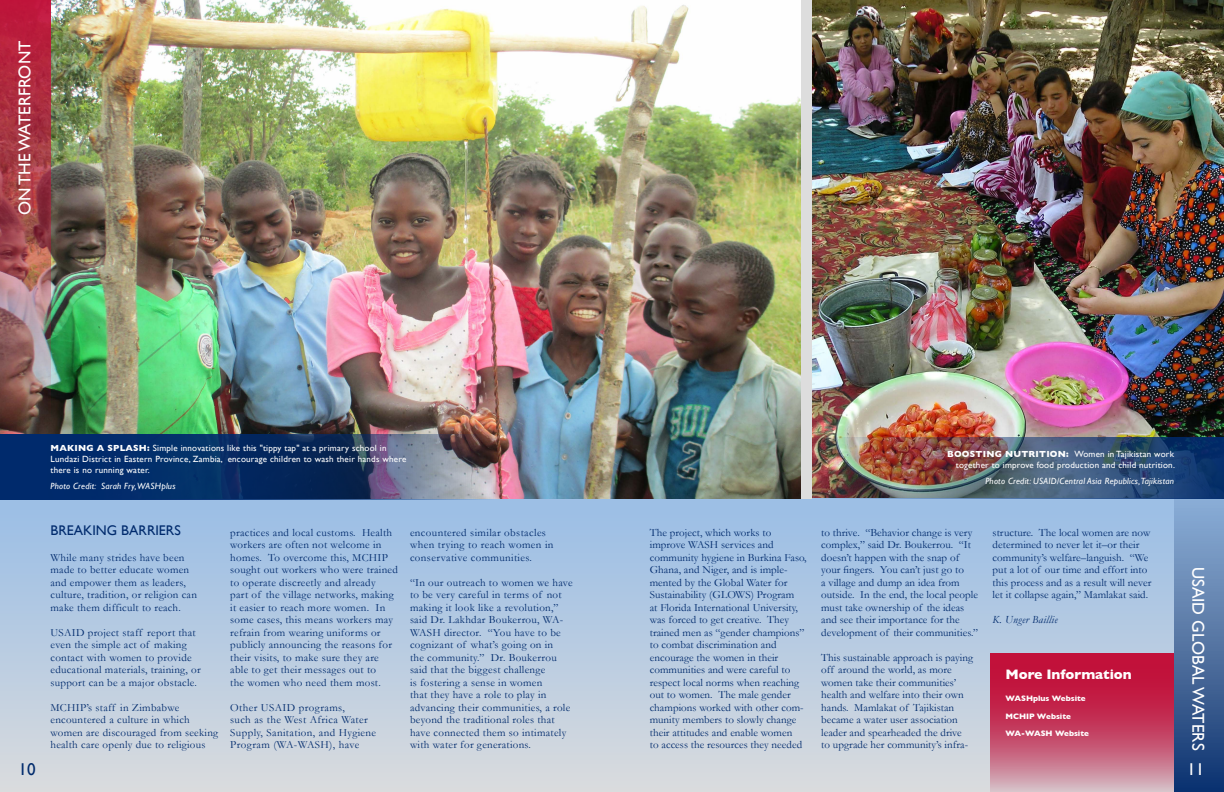
<style>
.page{position:relative;width:1224px;height:792px;background:#fff}
.page>*{position:absolute;margin:0;border:0;box-sizing:border-box;transform-origin:0 0}
.t1{font:17.1px "Gill Sans";color:#fff}
.t2{font:17.1px "Gill Sans";color:#002a6c}
.t3{font:14px "Gill Sans";color:#002a6c}
.t4{font:700 14px "Gill Sans";letter-spacing:-.005em;color:#fff}
.t5{font:11px/12.5px "Garamond";letter-spacing:.02em;color:#002a6c}
.t6{font:italic 11px "Garamond";letter-spacing:.025em;color:#002a6c}
.t7{font:9px/11px "Gill Sans";letter-spacing:.025em;color:#fff;text-align:right}
.t8{font:italic 9px "Gill Sans";letter-spacing:.025em;color:#fff}
.t9{font:700 8px/17.5px "Gill Sans";letter-spacing:-.005em;color:#fff}
.s1{font-weight:700}
</style>
<div class="page">
<img style="left:812px;top:0;width:412px;height:437px">
<div style="left:0;top:499px;width:1224px;height:293px;background:linear-gradient(to bottom,#99bde6,#d9dbdd)"></div>
<img style="left:51px;top:0;width:750px;height:499px">
<img style="left:0;top:0;width:51px;height:535px">
<div style="left:801px;top:0;width:11px;height:499px;background:#ddd"></div>
<svg style="left:991px;top:653px;width:183px;height:139px;background:#c64666"></svg>
<img style="left:812px;top:437px;width:362px;height:62px">
<svg style="left:1174px;top:378px;width:50px;height:414px;background:#405e88"></svg>
<svg style="left:0;top:434px;width:495px;height:65px;background:#233f6e"></svg>
<h1 class="t1" style="left:15px;top:215px;width:176px;rotate:-90deg">ON THE WATERFRONT</h1>
<h1 class="t2" style="left:19px;top:759px;width:19px">10</h1>
<p class="t7" style="left:51px;top:442px;width:357px;text-align:left"><span class="s1">MAKING A SPLASH:</span> Simple innovations like this "tippy tap" at a primary school in<br>Lundazi District in Eastern Province, Zambia, encourage children to wash their hands where there is no running water.</p>
<p class="t8" style="left:51px;top:480px;width:127px">Photo Credit: Sarah Fry, WASHplus</p>
<p class="t7" style="left:947px;top:448px;width:229px"><span class="s1">BOOSTING NUTRITION:</span> Women in Tajikistan work together to improve food production and child nutrition.</p>
<p class="t8" style="left:985px;top:475px;width:190px">Photo Credit: USAID/Central Asia Republics, Tajikistan</p>
<p class="t3" style="left:51px;top:522px;width:132px">BREAKING BARRIERS</p>
<p class="t5" style="left:230px;top:526px;width:163px">practices and local customs. Health</p>
<p class="t5" style="left:410px;top:526px;width:137px">encountered similar obstacles</p>
<p class="t5" style="left:650px;top:526px;width:123px">The project, which works to</p>
<p class="t5" style="left:821px;top:526px;width:153px">to thrive. “Behavior change is very</p>
<p class="t5" style="left:230px;top:539px;width:153px">workers are often not welcome in</p>
<p class="t5" style="left:410px;top:539px;width:145px">when trying to reach women in</p>
<p class="t5" style="left:650px;top:539px;width:125px">improve WASH services and</p>
<p class="t5" style="left:821px;top:538px;width:151px">complex,” said Dr. Boukerrou. “It</p>
<p class="t5" style="left:51px;top:551px;width:135px">While many strides have been</p>
<p class="t5" style="left:230px;top:551px;width:159px">homes. To overcome this, MCHIP</p>
<p class="t5" style="left:410px;top:551px;width:123px">conservative communities.</p>
<p class="t5" style="left:650px;top:551px;width:158px">community hygiene in Burkina Faso,</p>
<p class="t5" style="left:821px;top:551px;width:140px">doesn’t happen with the snap of</p>
<p class="t5" style="left:51px;top:564px;width:140px">made to better educate women</p>
<p class="t5" style="left:230px;top:564px;width:169px">sought out workers who were trained</p>
<p class="t5" style="left:650px;top:564px;width:139px">Ghana, and Niger, and is imple-</p>
<p class="t5" style="left:821px;top:563px;width:144px">your fingers. You can’t just go to</p>
<p class="t5" style="left:51px;top:576px;width:137px">and empower them as leaders,</p>
<p class="t5" style="left:230px;top:576px;width:147px">to operate discreetly and already</p>
<p class="t5" style="left:410px;top:576px;width:164px">“In our outreach to women we have</p>
<p class="t5" style="left:650px;top:576px;width:139px">mented by the Global Water for</p>
<p class="t5" style="left:821px;top:576px;width:140px">a village and dump an idea from</p>
<p class="t5" style="left:51px;top:589px;width:148px">culture, tradition, or religion can</p>
<p class="t5" style="left:230px;top:589px;width:165px">part of the village networks, making</p>
<p class="t5" style="left:410px;top:589px;width:153px">to be very careful in terms of not</p>
<p class="t5" style="left:650px;top:589px;width:146px">Sustainability (GLOWS) Program</p>
<p class="t5" style="left:821px;top:588px;width:158px">outside. In the end, the local people</p>
<p class="t5" style="left:51px;top:601px;width:132px">make them difficult to reach.</p>
<p class="t5" style="left:230px;top:601px;width:157px">it easier to reach more women. In</p>
<p class="t5" style="left:410px;top:601px;width:150px">making it look like a revolution,”</p>
<p class="t5" style="left:650px;top:601px;width:150px">at Florida International University,</p>
<p class="t5" style="left:821px;top:601px;width:145px">must take ownership of the ideas</p>
<p class="t5" style="left:230px;top:614px;width:164px">some cases, this means workers may</p>
<p class="t5" style="left:410px;top:614px;width:155px">said Dr. Lakhdar Boukerrou, WA-</p>
<p class="t5" style="left:650px;top:614px;width:141px">was forced to get creative. They</p>
<p class="t5" style="left:821px;top:613px;width:140px">and see their importance for the</p>
<p class="t5" style="left:51px;top:626px;width:147px">USAID project staff report that</p>
<p class="t5" style="left:230px;top:626px;width:152px">refrain from wearing uniforms or</p>
<p class="t5" style="left:410px;top:626px;width:152px">WASH director. “You have to be</p>
<p class="t5" style="left:650px;top:626px;width:156px">trained men as “gender champions”</p>
<p class="t5" style="left:821px;top:626px;width:158px">development of their communities.”</p>
<p class="t5" style="left:51px;top:639px;width:138px">even the simple act of making</p>
<p class="t5" style="left:230px;top:639px;width:163px">publicly announcing the reasons for</p>
<p class="t5" style="left:410px;top:639px;width:145px">cognizant of what’s going on in</p>
<p class="t5" style="left:650px;top:638px;width:128px">to combat discrimination and</p>
<p class="t5" style="left:51px;top:651px;width:143px">contact with women to provide</p>
<p class="t5" style="left:230px;top:651px;width:150px">their visits, to make sure they are</p>
<p class="t5" style="left:410px;top:651px;width:148px">the community.” Dr. Boukerrou</p>
<p class="t5" style="left:650px;top:651px;width:130px">encourage the women in their</p>
<p class="t5" style="left:821px;top:651px;width:153px">This sustainable approach is paying</p>
<p class="t5" style="left:51px;top:664px;width:152px">educational materials, training, or</p>
<p class="t5" style="left:230px;top:664px;width:147px">able to get their messages out to</p>
<p class="t5" style="left:410px;top:664px;width:137px">said that the biggest challenge</p>
<p class="t5" style="left:650px;top:663px;width:142px">communities and were careful to</p>
<p class="t5" style="left:821px;top:663px;width:132px">off around the world, as more</p>
<p class="t5" style="left:51px;top:676px;width:148px">support can be a major obstacle.</p>
<p class="t5" style="left:230px;top:676px;width:152px">the women who need them most.</p>
<p class="t5" style="left:410px;top:676px;width:134px">is fostering a sense in women</p>
<p class="t5" style="left:650px;top:676px;width:151px">respect local norms when reaching</p>
<p class="t5" style="left:821px;top:676px;width:137px">women take their communities’</p>
<p class="t5" style="left:410px;top:689px;width:138px">that they have a role to play in</p>
<p class="t5" style="left:650px;top:688px;width:143px">out to women. The male gender</p>
<p class="t5" style="left:821px;top:688px;width:144px">health and welfare into their own</p>
<p class="t5" style="left:51px;top:701px;width:130px">MCHIP’s staff in Zimbabwe</p>
<p class="t5" style="left:230px;top:701px;width:116px">Other USAID programs,</p>
<p class="t5" style="left:410px;top:701px;width:162px">advancing their communities, a role</p>
<p class="t5" style="left:650px;top:701px;width:155px">champions worked with other com-</p>
<p class="t5" style="left:821px;top:701px;width:135px">hands. Mamlakat of Tajikistan</p>
<p class="t5" style="left:51px;top:714px;width:141px">encountered a culture in which</p>
<p class="t5" style="left:230px;top:714px;width:139px">such as the West Africa Water</p>
<p class="t5" style="left:410px;top:714px;width:146px">beyond the traditional roles that</p>
<p class="t5" style="left:650px;top:713px;width:148px">munity members to slowly change</p>
<p class="t5" style="left:821px;top:713px;width:138px">became a water user association</p>
<p class="t5" style="left:51px;top:726px;width:327px">women are discouraged from seeking Supply, Sanitation, and Hygiene</p>
<p class="t5" style="left:410px;top:726px;width:158px">have connected them so intimately</p>
<p class="t5" style="left:650px;top:726px;width:144px">their attitudes and enable women</p>
<p class="t5" style="left:821px;top:726px;width:142px">leader and spearheaded the drive</p>
<p class="t5" style="left:51px;top:739px;width:156px">health care openly due to religious</p>
<p class="t5" style="left:230px;top:739px;width:131px">Program (WA-WASH), have</p>
<p class="t5" style="left:410px;top:739px;width:122px">with water for generations.</p>
<p class="t5" style="left:650px;top:738px;width:154px">to access the resources they needed</p>
<p class="t5" style="left:821px;top:738px;width:148px">to upgrade her community’s infra-</p>
<p class="t5" style="left:993px;top:526px;width:160px">structure. The local women are now determined to never let it–or their community’s welfare–languish. “We put a lot of our time and effort into this process and as a result will never let it collapse again,” Mamlakat said.</p>
<p class="t6" style="left:993px;top:613px;width:66px">K. Unger Baillie</p>
<p class="t4" style="left:1005px;top:666px;width:128px">More Information</p>
<p class="t9" style="left:1005px;top:690px;width:85px">WASHplus Website<br>MCHIP Website<br>WA-WASH Website</p>
<h1 class="t1" style="left:1208px;top:567px;width:185px;rotate:90deg">USAID GLOBAL WATERS</h1>
<h1 class="t1" style="left:1187px;top:759px;width:19px">11</h1>
</div>
